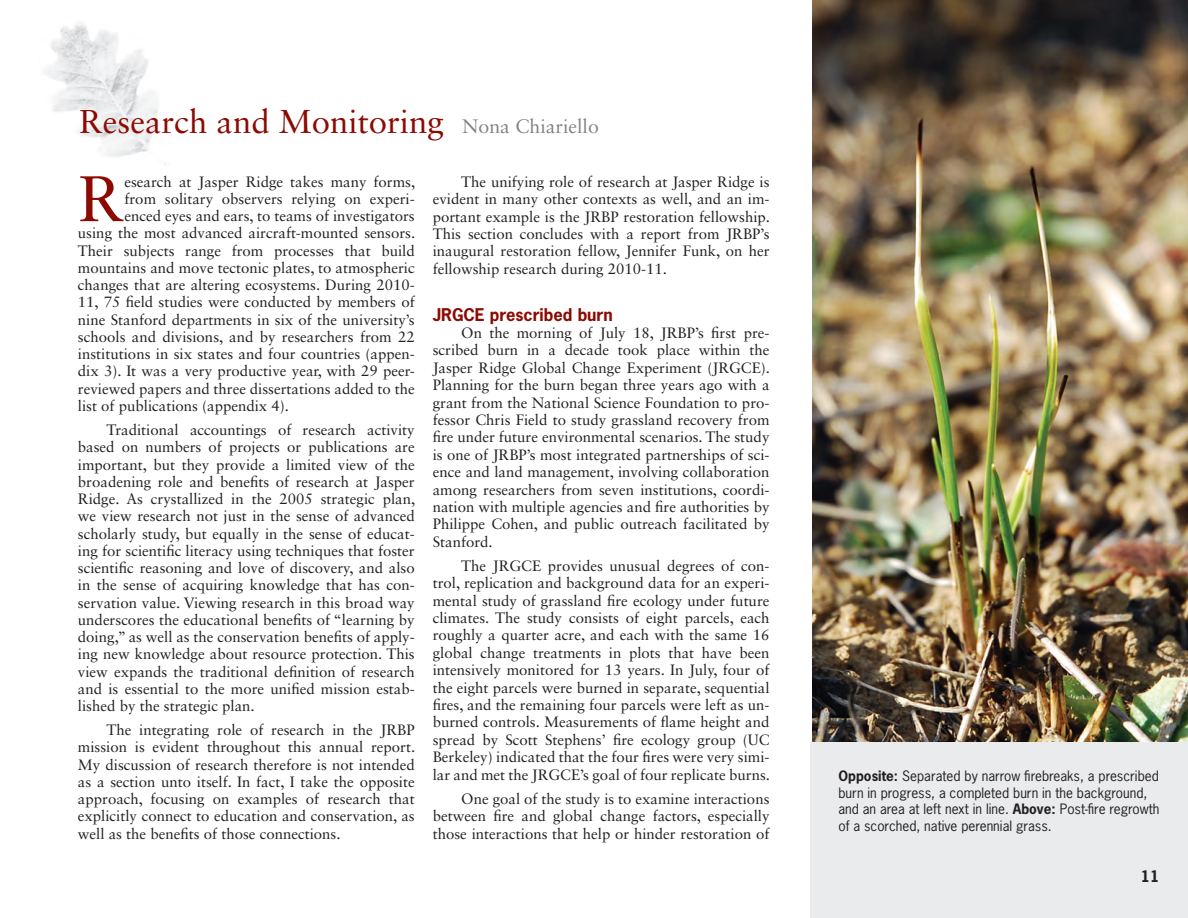
<style>
.page{position:relative;width:1188px;height:918px;background:#fff}
.page>*{position:absolute;margin:0;border:0;box-sizing:border-box;transform-origin:0 0}
.t1{font:64.5px "Sabon LT Std";color:#8b0a02}
.t2{font:33px "Sabon LT Std";color:#8b0a02}
.t3{font:700 16.5px "News Gothic Std";color:#8b0a02}
.t4{font:15px/17.4px "Sabon LT Std";color:#231f20;text-align:justify}
.t5{font:700 15px "News Gothic Std";color:#231f20}
.t6{font:13.5px/16.5px "News Gothic Std";color:#231f20}
.s1{font-size:19.5px;color:#808285}
.s2{font-weight:700}
</style>
<div class="page">
<img style="left:812px;top:0;width:376px;height:742px">
<img style="left:44px;top:23px;width:122px;height:142px">
<div style="left:810px;top:742px;width:378px;height:176px;background:#eaebec"></div>
<h2 class="t2" style="left:79px;top:109px;width:521px">Research and Monitoring <span class="s1">Nona Chiariello</span></h2>
<h1 class="t1" style="left:78px;top:173px;width:48px">R</h1>
<p class="t4" style="left:124px;top:174px;width:292px">esearch at Jasper Ridge takes many forms,</p>
<p class="t4" style="left:124px;top:191px;width:292px">from solitary observers relying on experi-</p>
<p class="t4" style="left:124px;top:209px;width:292px">enced eyes and ears, to teams of investigators</p>
<p class="t4" style="left:78px;top:226px;width:339px">using the most advanced aircraft-mounted sensors.</p>
<p class="t4" style="left:78px;top:243px;width:338px">Their subjects range from processes that build</p>
<p class="t4" style="left:78px;top:260px;width:338px">mountains and move tectonic plates, to atmospheric</p>
<p class="t4" style="left:78px;top:278px;width:338px">changes that are altering ecosystems. During 2010-</p>
<p class="t4" style="left:78px;top:295px;width:338px">11, 75 field studies were conducted by members of</p>
<p class="t4" style="left:78px;top:312px;width:338px">nine Stanford departments in six of the university’s</p>
<p class="t4" style="left:78px;top:329px;width:338px">schools and divisions, and by researchers from 22</p>
<p class="t4" style="left:78px;top:347px;width:338px">institutions in six states and four countries (appen-</p>
<p class="t4" style="left:78px;top:364px;width:338px">dix 3). It was a very productive year, with 29 peer-</p>
<p class="t4" style="left:78px;top:381px;width:338px">reviewed papers and three dissertations added to the</p>
<p class="t4" style="left:78px;top:398px;width:212px">list of publications (appendix 4).</p>
<p class="t4" style="left:78px;top:423px;width:339px;text-indent:28px">Traditional accountings of research activity based on numbers of projects or publications are important, but they provide a limited view of the broadening role and benefits of research at Jasper Ridge. As crystallized in the 2005 strategic plan, we view research not just in the sense of advanced scholarly study, but equally in the sense of educat&shy;ing for scientific literacy using techniques that foster scientific reasoning and love of discovery, and also in the sense of acquiring knowledge that has con&shy;servation value. Viewing research in this broad way underscores the educational benefits of “learning by doing,” as well as the conservation benefits of apply&shy;ing new knowledge about resource protection. This view expands the traditional definition of research and is essential to the more unified mission estab&shy;lished by the strategic plan.</p>
<p class="t4" style="left:78px;top:723px;width:339px;text-indent:28px">The integrating role of research in the JRBP mission is evident throughout this annual report.<br>My discussion of research therefore is not intended as a section unto itself. In fact, I take the opposite approach, focusing on examples of research that explicitly connect to education and conservation, as well as the benefits of those connections.</p>
<p class="t4" style="left:433px;top:174px;width:339px;text-indent:28px">The unifying role of research at Jasper Ridge is evident in many other contexts as well, and an im&shy;portant example is the JRBP restoration fellowship.<br>This section concludes with a report from JRBP’s inaugural restoration fellow, Jennifer Funk, on her fellowship research during 2010-11.</p>
<p class="t3" style="left:433px;top:308px;width:182px">JRGCE prescribed burn</p>
<p class="t4" style="left:433px;top:325px;width:339px;text-indent:28px">On the morning of July 18, JRBP’s first pre&shy;scribed burn in a decade took place within the Jasper Ridge Global Change Experiment (JRGCE).<br>Planning for the burn began three years ago with a grant from the National Science Foundation to pro&shy;fessor Chris Field to study grassland recovery from fire under future environmental scenarios. The study is one of JRBP’s most integrated partnerships of sci&shy;ence and land management, involving collaboration among researchers from seven institutions, coordi&shy;nation with multiple agencies and fire authorities by Philippe Cohen, and public outreach facilitated by Stanford.</p>
<p class="t4" style="left:433px;top:558px;width:339px;text-indent:28px">The JRGCE provides unusual degrees of con&shy;trol, replication and background data for an experi&shy;mental study of grassland fire ecology under future climates. The study consists of eight parcels, each roughly a quarter acre, and each with the same 16 global change treatments in plots that have been intensively monitored for 13 years. In July, four of the eight parcels were burned in separate, sequential fires, and the remaining four parcels were left as un&shy;burned controls. Measurements of flame height and spread by Scott Stephens’ fire ecology group (UC Berkeley) indicated that the four fires were very simi&shy;lar and met the JRGCE’s goal of four replicate burns.</p>
<p class="t4" style="left:433px;top:791px;width:338px;text-indent:28px">One goal of the study is to examine interactions between fire and global change factors, especially those interactions that help or hinder restoration of</p>
<p class="t6" style="left:838px;top:769px;width:323px"><span class="s2">Opposite:</span> Separated by narrow firebreaks, a prescribed burn in progress, a completed burn in the background, and an area at left next in line. <span class="s2">Above:</span> Post-fire regrowth of a scorched, native perennial grass.</p>
<p class="t5" style="left:1141px;top:870px;width:20px">11</p>
</div>
